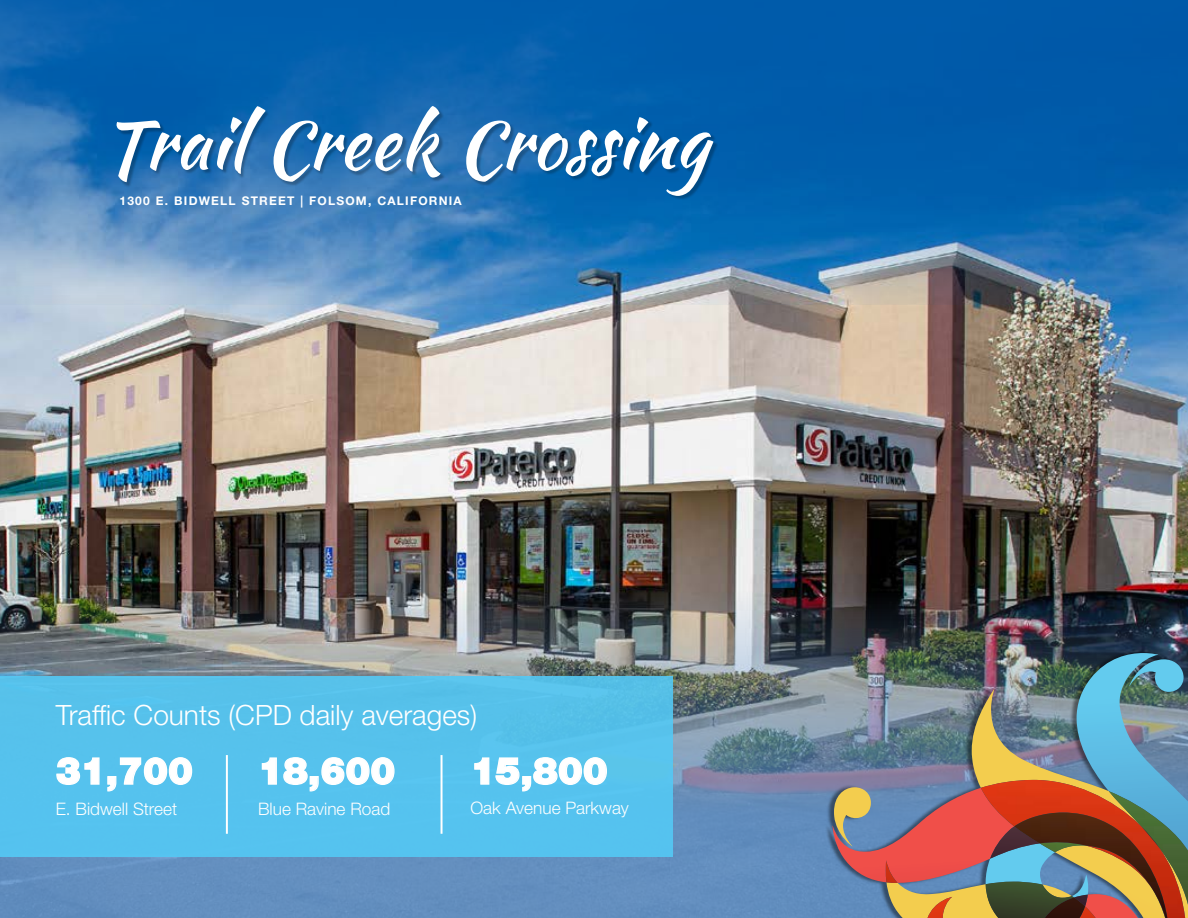
<style>
.page{position:relative;width:1188px;height:918px;background:#fff}
.page>*{position:absolute;margin:0;border:0;box-sizing:border-box;transform-origin:0 0}
.t1{font:75px "Kaushan Script";color:#fff}
.t2{font:900 37.35px "Helvetica Neue LT Std";color:#fff}
.t3{font:300 28.05px "Helvetica Neue LT Std";color:#fff}
.t4{font:300 17.25px "Helvetica Neue LT Std";color:#fff}
.t5{font:700 12px "Helvetica Neue LT Std";letter-spacing:.1em;color:#fff}
.s1{font-style:inherit}
</style>
<div class="page">
<img style="left:0;top:304px;width:833px;height:287px">
<img style="left:0;top:591px;width:833px;height:327px">
<div style="left:825px;top:650px;width:362px;height:268px;background:#000;opacity:.45"></div>
<img style="left:833px;top:304px;width:355px;height:614px">
<img style="left:928px;top:897px;width:24px;height:21px">
<svg style="left:0;top:0;width:1188px;height:304px;background:#216fb1"></svg>
<div style="left:119px;top:108px;width:599px;height:91px;background:#000;opacity:.25"></div>
<div style="left:0;top:677px;width:672px;height:180px;background:#56c2ed"></div>
<svg style="left:56px;top:757px;width:44px;height:28px"></svg>
<svg style="left:107px;top:757px;width:86px;height:35px"></svg>
<svg style="left:261px;top:757px;width:134px;height:35px"></svg>
<svg style="left:474px;top:757px;width:133px;height:35px"></svg>
<hr style="left:226px;top:755px;width:2px;height:79px;background:#fff">
<hr style="left:441px;top:755px;width:2px;height:79px;background:#fff">
<h1 class="t1" style="left:100px;top:87px;width:609px"><span class="s1">T</span>rail <span class="s1">C</span>reek <span class="s1">C</span>rossing</h1>
<p class="t5" style="left:120px;top:194px;width:344px">1300 E. BIDWELL STREET | FOLSOM , CALIFORNIA</p>
<h3 class="t3" style="left:56px;top:698px;width:423px">Traffic Counts (CPD daily averages)</h3>
<h2 class="t2" style="left:56px;top:748px;width:139px">31,700</h2>
<p class="t4" style="left:56px;top:798px;width:123px">E. Bidwell Street</p>
<h2 class="t2" style="left:258px;top:748px;width:139px">18,600</h2>
<p class="t4" style="left:258px;top:798px;width:134px">Blue Ravine Road</p>
<h2 class="t2" style="left:471px;top:748px;width:139px">15,800</h2>
<p class="t4" style="left:471px;top:797px;width:160px">Oak Avenue Parkway</p>
</div>
